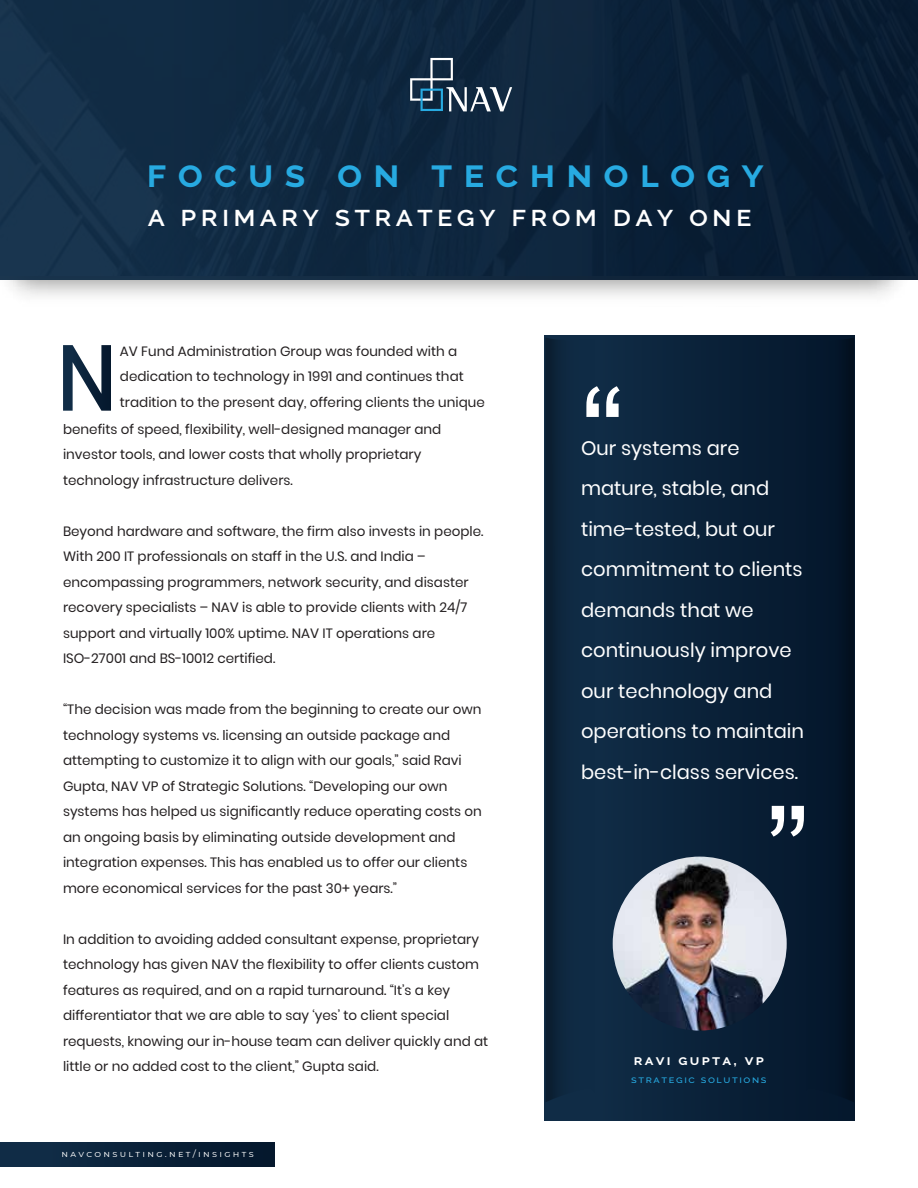
<style>
.page{position:relative;width:918px;height:1188px;background:#fff}
.page>*{position:absolute;margin:0;border:0;box-sizing:border-box;transform-origin:0 0}
.t1{font:131.1px "Arial";color:#fff}
.t2{font:700 38.7px "Raleway";letter-spacing:.29em;color:#27aae1}
.t3{font:600 29.1px "Raleway";letter-spacing:.145em;color:#fff}
.t4{font:19.5px/40.5px "Poppins";color:#fff}
.t5{font:700 13.8px "Raleway";letter-spacing:.15em;color:#fff;scale:1.06 1}
.t6{font:13.5px/25.5px "Poppins";color:#231f20}
.t7{font:500 10.05px "Raleway";letter-spacing:.15em;color:#27aae1;scale:1.06 1}
.t8{font:9px "Montserrat";letter-spacing:.24em;color:#fff;scale:1.06 1}
</style>
<div class="page">
<img style="left:0;top:279px;width:918px;height:17px">
<div style="left:0;top:0;width:918px;height:279px;background:linear-gradient(to right,#16324c,#071a30)"></div>
<div style="left:0;top:1143px;width:274px;height:23px;background:#0b223a"></div>
<svg style="left:410px;top:58px;width:102px;height:53px;background:#344c61"></svg>
<svg style="left:63px;top:345px;width:48px;height:66px"></svg>
<svg style="left:545px;top:335px;width:98px;height:782px;background:#0e2841"></svg>
<svg style="left:643px;top:335px;width:211px;height:782px;background:#081d33"></svg>
<img style="left:613px;top:857px;width:174px;height:174px;border-radius:87px">
<h2 class="t2" style="left:147px;top:152px;width:619px">focus on technology</h2>
<h3 class="t3" style="left:148px;top:199px;width:605px">a primary strategy from day one</h3>
<p class="t6" style="left:120px;top:338px;width:366px">AV Fund Administration Group was founded with a dedication to technology in 1991 and continues that tradition to the present day, offering clients the unique</p>
<p class="t6" style="left:63px;top:416px;width:380px">benefits of speed, flexibility, well-designed manager and investor tools, and lower costs that wholly proprietary technology infrastructure delivers.</p>
<p class="t6" style="left:63px;top:518px;width:422px">Beyond hardware and software, the firm also invests in people.<br>With 200 IT professionals on staff in the U.S. and India – encompassing programmers, network security, and disaster recovery specialists – NAV is able to provide clients with 24/7 support and virtually 100% uptime. NAV IT operations are ISO-27001 and BS-10012 certified.</p>
<p class="t6" style="left:63px;top:697px;width:420px">“The decision was made from the beginning to create our own technology systems vs. licensing an outside package and attempting to customize it to align with our goals,” said Ravi Gupta, NAV VP of Strategic Solutions. “Developing our own systems has helped us significantly reduce operating costs on an ongoing basis by eliminating outside development and integration expenses. This has enabled us to offer our clients more economical services for the past 30+ years.”</p>
<p class="t6" style="left:63px;top:926px;width:427px">In addition to avoiding added consultant expense, proprietary technology has given NAV the flexibility to offer clients custom features as required, and on a rapid turnaround. “It’s a key differentiator that we are able to say ‘yes’ to client special requests, knowing our in-house team can deliver quickly and at little or no added cost to the client,” Gupta said.</p>
<p class="t8" style="left:61px;top:1148px;width:183px">NAVCONSULTING.NET/INSIGHTS</p>
<h1 class="t1" style="left:581px;top:345px;width:45px">“</h1>
<h3 class="t4" style="left:581px;top:428px;width:224px">Our systems are mature, stable, and time-tested, but our commitment to clients demands that we continuously improve our technology and operations to maintain best-in-class services.</h3>
<h1 class="t1" style="left:809px;top:877px;width:45px;rotate:-180deg">“</h1>
<p class="t5" style="left:634px;top:1052px;width:124px">ravi gupta, vp</p>
<p class="t7" style="left:631px;top:1074px;width:129px">strategic solutions</p>
</div>
